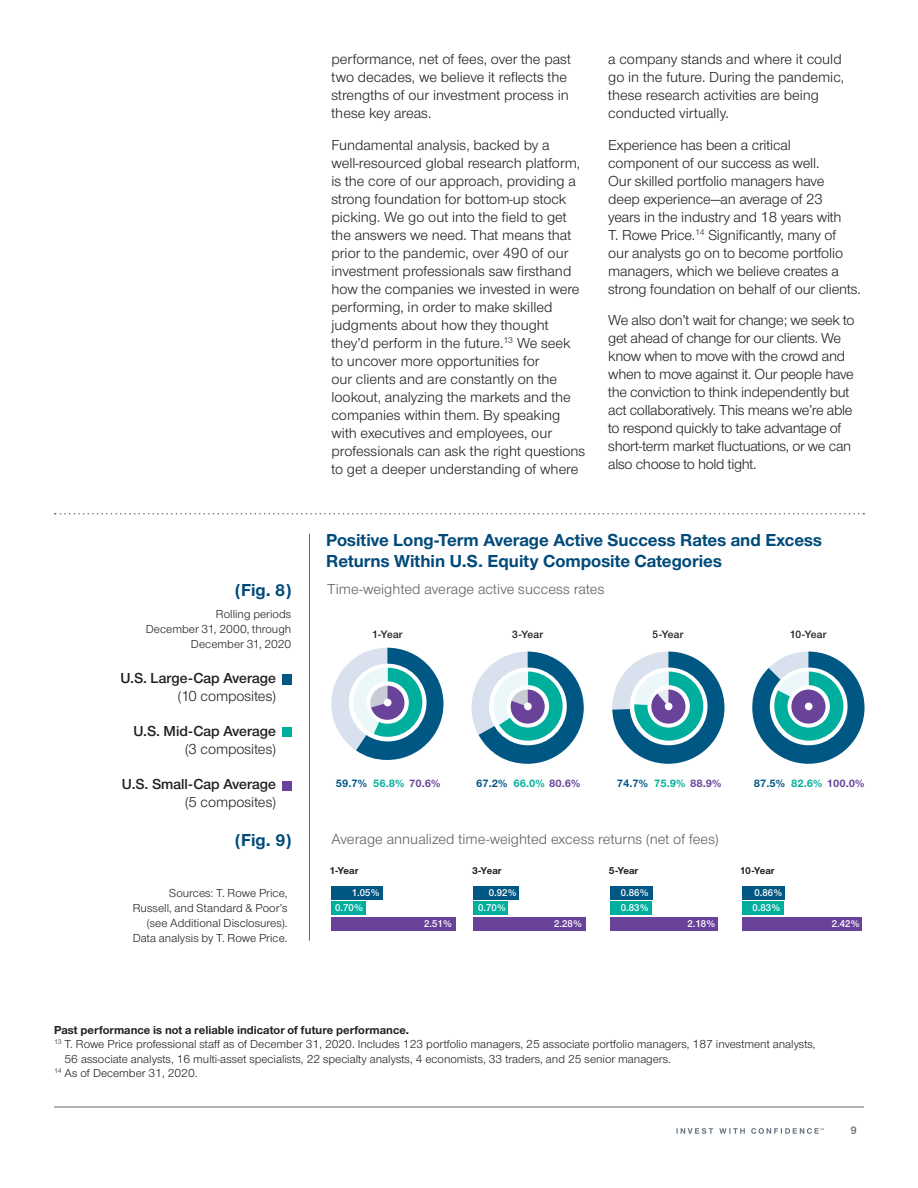
<style>
.page{position:relative;width:918px;height:1188px;background:#fff}
.page>*{position:absolute;margin:0;border:0;box-sizing:border-box;transform-origin:0 0}
.t1{font:700 18px/21.6px "Nimbus San Nov";color:#004a79}
.t2{font:15px/18px "Nimbus Sans Novus";letter-spacing:-.005em;color:#231f20}
.t3{font:15px "Nimbus Sans Novus";letter-spacing:.005em;color:#5f5f62}
.t4{font:600 15px "Nimbus Sans Novus";color:#231f20}
.t5{font:12px/15px "Nimbus Sans Novus";color:#231f20;text-align:right}
.t6{font:700 12px "Nimbus San Nov";letter-spacing:.005em;color:#231f20}
.t7{font:600 11.25px "Nimbus Sans Novus";color:#64696c}
.t8{font:700 11.1px "Nimbus Sans Novus";color:#015784}
.t9{font:600 11.1px "Nimbus Sans Novus";letter-spacing:.02em;color:#231f20}
.t10{font:700 11.1px "Nimbus Sans Novus";color:#69439a}
.t11{font:600 10.2px/15px "Nimbus Sans Novus";color:#fff}
.t12{font:700 10.2px "Nimbus Sans Novus";letter-spacing:.015em;color:#231f20}
.s1{color:#00ae9d}
.s2{color:#69439a}
.s3{color:#015784}
</style>
<div class="page">
<hr style="left:54px;top:1107px;width:810px;height:1px;background:#67696f">
<svg style="left:677px;top:1128px;width:147px;height:6px"></svg>
<hr style="left:309px;top:534px;width:1px;height:407px;background:#67696f">
<svg style="left:331px;top:648px;width:112px;height:112px"></svg>
<div style="left:384px;top:699px;width:7px;height:7px;background:#fff;border-radius:50%"></div>
<svg style="left:471px;top:652px;width:113px;height:112px"></svg>
<div style="left:524px;top:703px;width:8px;height:7px;background:#fff;border-radius:50%"></div>
<svg style="left:612px;top:652px;width:112px;height:112px"></svg>
<div style="left:665px;top:703px;width:7px;height:7px;background:#fff;border-radius:50%"></div>
<svg style="left:752px;top:652px;width:113px;height:112px"></svg>
<svg style="left:787px;top:685px;width:43px;height:43px"></svg>
<div style="left:791px;top:690px;width:35px;height:34px;background:#69439a;border-radius:17px"></div>
<div style="left:805px;top:703px;width:8px;height:7px;background:#fff;border-radius:50%"></div>
<svg style="left:55px;top:513px;width:809px;height:2px"></svg>
<div style="left:282px;top:674px;width:9px;height:10px;background:#015883"></div>
<div style="left:282px;top:728px;width:9px;height:9px;background:#00ae9d"></div>
<div style="left:282px;top:781px;width:9px;height:9px;background:#69439a"></div>
<div style="left:331px;top:886px;width:52px;height:14px;background:#015784"></div>
<div style="left:331px;top:901px;width:35px;height:14px;background:#00ae9d"></div>
<div style="left:331px;top:917px;width:124px;height:14px;background:#69439a"></div>
<div style="left:473px;top:886px;width:46px;height:14px;background:#015784"></div>
<div style="left:473px;top:901px;width:35px;height:14px;background:#00ae9d"></div>
<div style="left:473px;top:917px;width:113px;height:14px;background:#69439a"></div>
<div style="left:610px;top:886px;width:43px;height:14px;background:#015784"></div>
<div style="left:610px;top:901px;width:41px;height:14px;background:#00ae9d"></div>
<div style="left:610px;top:917px;width:108px;height:14px;background:#69439a"></div>
<div style="left:742px;top:886px;width:43px;height:14px;background:#015784"></div>
<div style="left:742px;top:901px;width:41px;height:14px;background:#00ae9d"></div>
<div style="left:742px;top:917px;width:120px;height:14px;background:#69439a"></div>
<p class="t2" style="left:332px;top:50px;width:241px">performance, net of fees, over the past two decades, we believe it reflects the strengths of our investment process in these key areas.</p>
<p class="t2" style="left:332px;top:135px;width:255px">Fundamental analysis, backed by a well‑resourced global research platform, is the core of our approach, providing a strong foundation for bottom‑up stock picking. We go out into the field to get the answers we need. That means that prior to the pandemic, over 490 of our investment professionals saw firsthand how the companies we invested in were performing, in order to make skilled judgments about how they thought they’d perform in the future.<sup>13</sup> We seek to uncover more opportunities for<br>our clients and are constantly on the lookout, analyzing the markets and the companies within them. By speaking with executives and employees, our professionals can ask the right questions to get a deeper understanding of where</p>
<p class="t2" style="left:608px;top:50px;width:237px">a company stands and where it could go in the future. During the pandemic, these research activities are being conducted virtually.</p>
<p class="t2" style="left:608px;top:135px;width:254px">Experience has been a critical component of our success as well.<br>Our skilled portfolio managers have<br>deep experience—an average of 23<br>years in the industry and 18 years with<br>T. Rowe Price.<sup>14</sup> Significantly, many of<br>our analysts go on to become portfolio managers, which we believe creates a strong foundation on behalf of our clients.</p>
<p class="t2" style="left:608px;top:311px;width:248px">We also don’t wait for change; we seek to get ahead of change for our clients. We know when to move with the crowd and when to move against it. Our people have the conviction to think independently but act collaboratively. This means we’re able to respond quickly to take advantage of short‑term market fluctuations, or we can also choose to hold tight.</p>
<p class="t1" style="left:235px;top:579px;width:58px">(Fig. 8)</p>
<p class="t5" style="left:146px;top:606px;width:147px">Rolling periods<br>December 31, 2000, through<br>December 31, 2020</p>
<p class="t4" style="left:120px;top:668px;width:157px">U.S. Large‑Cap Average</p>
<p class="t2" style="left:178px;top:687px;width:99px">(10 composites)</p>
<p class="t4" style="left:133px;top:721px;width:144px">U.S. Mid‑Cap Average</p>
<p class="t2" style="left:185px;top:740px;width:92px">(3 composites)</p>
<p class="t4" style="left:122px;top:774px;width:155px">U.S. Small‑Cap Average</p>
<p class="t2" style="left:185px;top:793px;width:92px">(5 composites)</p>
<p class="t1" style="left:235px;top:829px;width:58px">(Fig. 9)</p>
<p class="t5" style="left:133px;top:885px;width:156px">Sources: T. Rowe Price,<br>Russell, and Standard &amp; Poor’s (see Additional Disclosures).<br>Data analysis by T. Rowe Price.</p>
<p class="t1" style="left:326px;top:529px;width:497px">Positive Long‑Term Average Active Success Rates and Excess<br>Returns Within U.S. Equity Composite Categories</p>
<p class="t3" style="left:327px;top:579px;width:279px">Time‑weighted average active success rates</p>
<p class="t9" style="left:372px;top:627px;width:32px">1-Year</p>
<p class="t9" style="left:512px;top:627px;width:32px">3-Year</p>
<p class="t9" style="left:652px;top:627px;width:33px">5-Year</p>
<p class="t9" style="left:790px;top:627px;width:38px">10-Year</p>
<p class="t8" style="left:336px;top:776px;width:106px">59.7% <span class="s1">56.8%</span> <span class="s2">70.6%</span></p>
<p class="t8" style="left:476px;top:776px;width:106px">67.2% <span class="s1">66.0%</span> <span class="s2">80.6%</span></p>
<p class="t8" style="left:617px;top:776px;width:106px">74.7% <span class="s1">75.9%</span> <span class="s2">88.9%</span></p>
<p class="t10" style="left:754px;top:776px;width:112px"><span class="s3">87.5%</span> <span class="s1">82.6%</span> 100.0%</p>
<p class="t3" style="left:331px;top:829px;width:389px">Average annualized time‑weighted excess returns (net of fees)</p>
<p class="t12" style="left:330px;top:864px;width:30px">1-Year</p>
<p class="t12" style="left:472px;top:864px;width:31px">3-Year</p>
<p class="t12" style="left:609px;top:864px;width:31px">5-Year</p>
<p class="t12" style="left:740px;top:864px;width:37px">10-Year</p>
<p class="t11" style="left:335px;top:900px;width:30px">0.70%</p>
<p class="t11" style="left:352px;top:885px;width:30px">1.05%</p>
<p class="t11" style="left:489px;top:885px;width:30px">0.92%</p>
<p class="t11" style="left:621px;top:885px;width:30px">0.86%<br>0.83%</p>
<p class="t11" style="left:752px;top:885px;width:32px">0.86%<br>0.83%</p>
<p class="t11" style="left:478px;top:900px;width:30px">0.70%</p>
<p class="t11" style="left:424px;top:916px;width:30px">2.51%</p>
<p class="t11" style="left:554px;top:916px;width:30px">2.28%</p>
<p class="t11" style="left:687px;top:916px;width:30px">2.18%</p>
<p class="t11" style="left:832px;top:916px;width:30px">2.42%</p>
<p class="t6" style="left:54px;top:1023px;width:357px">Past performance is not a reliable indicator of future performance.</p>
<p class="t5" style="left:54px;top:1037px;width:763px"><sup>13</sup> T. Rowe Price professional staff as of December 31, 2020. Includes 123 portfolio managers, 25 associate portfolio managers, 187 investment analysts,</p>
<p class="t5" style="left:64px;top:1051px;width:608px">56 associate analysts, 16 multi‑asset specialists, 22 specialty analysts, 4 economists, 33 traders, and 25 senior managers.</p>
<p class="t5" style="left:54px;top:1065px;width:145px"><sup>14</sup> As of December 31, 2020.</p>
<p class="t7" style="left:851px;top:1123px;width:7px">9</p>
</div>
